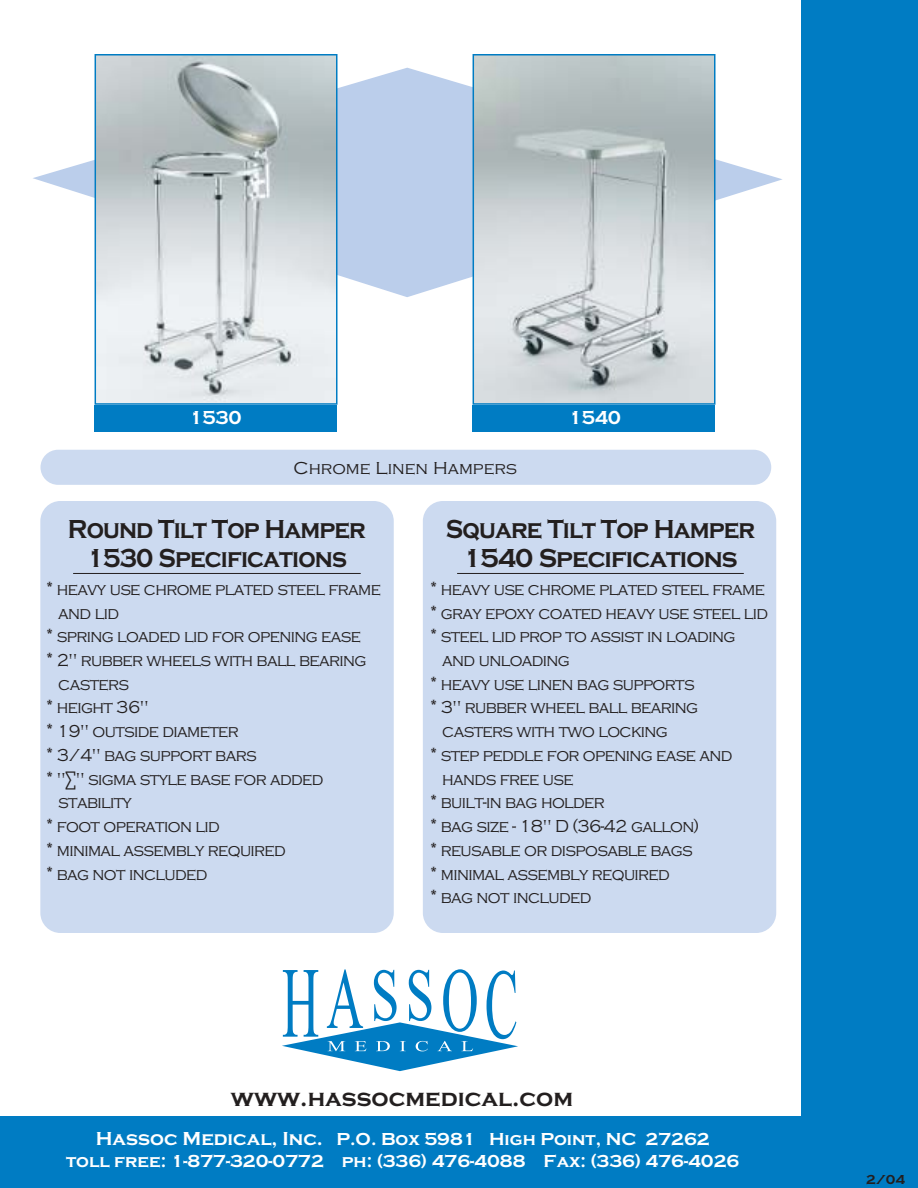
<style>
.page{position:relative;width:918px;height:1188px;background:#fff}
.page>*{position:absolute;margin:0;border:0;box-sizing:border-box;transform-origin:0 0}
.t1{font:700 27px/28.5px "Copperplate Gothic";letter-spacing:-.035em;color:#231f1f;text-align:center;scale:.9 1}
.t2{font:700 24.15px "Copperplate Gothic";color:#231f1f}
.t3{font:700 19.5px "Copperplate Gothic";letter-spacing:-.015em;color:#fff;scale:.95 1}
.t4{font:300 18px "Copperplate Gothic";letter-spacing:-.035em;color:#231f1f;scale:.95 1}
.t5{font:700 18px/21.8px "Copperplate Gothic";color:#fff;text-align:center}
.t6{font:300 18px "Copperplate Gothic";color:#231f1f}
.t7{font:700 13.5px "Copperplate Gothic";color:#231f1f}
.s1{font-size:19.5px}
</style>
<div class="page">
<svg style="left:33px;top:68px;width:749px;height:229px;fill:#bbceeb"></svg>
<div style="left:0;top:1117px;width:918px;height:71px;background:#007cc3"></div>
<svg style="left:282px;top:969px;width:236px;height:102px"></svg>
<div style="left:801px;top:0;width:117px;height:1188px;background:#007cc3"></div>
<img style="left:98px;top:57px;width:237px;height:345px">
<div style="left:95px;top:54px;width:243px;height:351px;border:2px solid #007cc3"></div>
<div style="left:423px;top:501px;width:353px;height:432px;background:#ccdaf0;border-radius:20px"></div>
<div style="left:94px;top:405px;width:243px;height:27px;background:#007cc3"></div>
<img style="left:476px;top:57px;width:237px;height:345px">
<div style="left:473px;top:54px;width:243px;height:351px;border:2px solid #007cc3"></div>
<div style="left:472px;top:405px;width:243px;height:27px;background:#007cc3"></div>
<hr style="left:457px;top:573px;width:287px;height:1px;background:#231f1f">
<div style="left:40px;top:501px;width:354px;height:432px;background:#ccdaf0;border-radius:20px"></div>
<hr style="left:73px;top:573px;width:288px;height:1px;background:#231f1f">
<div style="left:40px;top:450px;width:731px;height:35px;background:#ccdaf0;border-radius:18px"></div>
<p class="t3" style="left:190px;top:406px;width:56px">1530</p>
<p class="t3" style="left:569px;top:406px;width:56px">1540</p>
<p class="t6" style="left:293px;top:457px;width:225px">Chrome Linen Hampers</p>
<h1 class="t1" style="left:68px;top:515px;width:333px">Round Tilt Top Hamper<br>1530 Specifications</h1>
<p class="t4" style="left:46px;top:578px;width:354px">* heavy use chrome plated steel frame</p>
<p class="t4" style="left:58px;top:602px;width:66px">and lid</p>
<p class="t4" style="left:46px;top:626px;width:333px">* spring loaded lid for opening ease</p>
<p class="t4" style="left:46px;top:649px;width:339px">* 2" rubber wheels with ball bearing</p>
<p class="t4" style="left:58px;top:673px;width:76px">casters</p>
<p class="t4" style="left:46px;top:697px;width:109px">* height 36"</p>
<p class="t4" style="left:46px;top:720px;width:204px">* 19" outside diameter</p>
<p class="t4" style="left:46px;top:744px;width:223px">* 3/4" bag support bars</p>
<p class="t4" style="left:46px;top:768px;width:294px">* "∑" sigma style base for added</p>
<p class="t4" style="left:58px;top:792px;width:79px">stability</p>
<p class="t4" style="left:46px;top:815px;width:184px">* foot operation lid</p>
<p class="t4" style="left:46px;top:839px;width:254px">* minimal assembly required</p>
<p class="t4" style="left:46px;top:863px;width:171px">* bag not included</p>
<h1 class="t1" style="left:446px;top:515px;width:345px">Square Tilt Top Hamper<br>1540 Specifications</h1>
<p class="t4" style="left:430px;top:578px;width:354px">* heavy use chrome plated steel frame</p>
<p class="t4" style="left:430px;top:602px;width:357px">* gray epoxy coated heavy use steel lid</p>
<p class="t4" style="left:430px;top:626px;width:323px">* steel lid prop to assist in loading</p>
<p class="t4" style="left:442px;top:649px;width:136px">and unloading</p>
<p class="t4" style="left:430px;top:673px;width:280px">* heavy use linen bag supports</p>
<p class="t4" style="left:430px;top:697px;width:284px">* 3" rubber wheel ball bearing</p>
<p class="t4" style="left:442px;top:720px;width:239px">casters with two locking</p>
<p class="t4" style="left:430px;top:744px;width:320px">* step peddle for opening ease and</p>
<p class="t4" style="left:442px;top:768px;width:140px">hands free use</p>
<p class="t4" style="left:430px;top:792px;width:185px">* built-in bag holder</p>
<p class="t4" style="left:430px;top:815px;width:285px">* bag size - 18" D (36-42 gallon)</p>
<p class="t4" style="left:430px;top:839px;width:278px">* reusable or disposable bags</p>
<p class="t4" style="left:430px;top:863px;width:254px">* minimal assembly required</p>
<p class="t4" style="left:430px;top:887px;width:171px">* bag not included</p>
<h2 class="t2" style="left:231px;top:1084px;width:344px">www.hassocmedical.com</h2>
<p class="t5" style="left:66px;top:1128px;width:675px"><span class="s1">Hassoc Medical, Inc.</span> P.O. Box 5981 High Point, NC 27262<br>toll free: 1-877-320-0772 ph: (336) 476-4088 Fax: (336) 476-4026</p>
<p class="t7" style="left:866px;top:1171px;width:41px">2/04</p>
</div>
